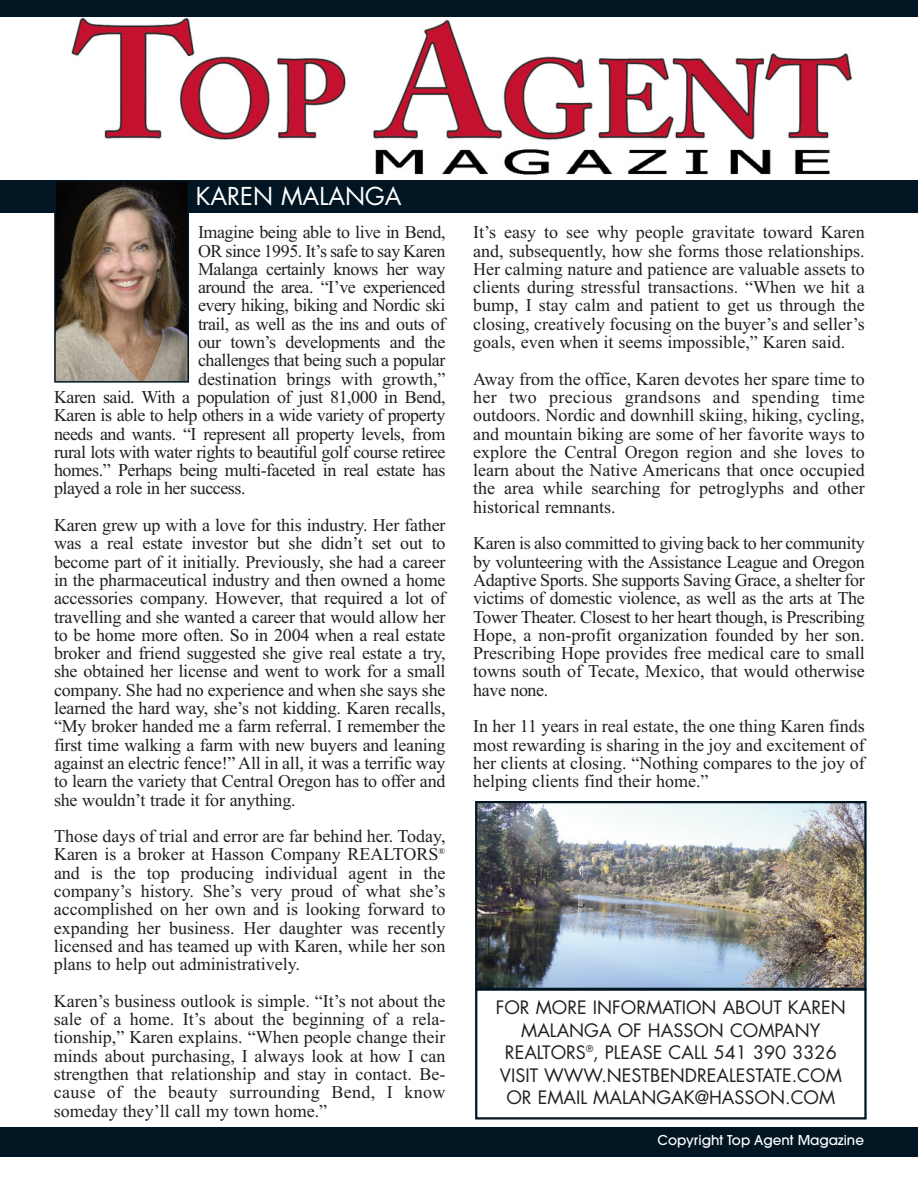
<style>
.page{position:relative;width:918px;height:1188px;background:#fff}
.page>*{position:absolute;margin:0;border:0;box-sizing:border-box;transform-origin:0 0}
.t1{font:24px "Futura";color:#fff}
.t2{font:18px/18.3px "Times";letter-spacing:-.025em;color:#231f20;text-align:justify}
.t3{font:18px/22.5px "Futura";color:#231f20;text-align:center}
.t4{font:18px "Times";color:#231f20}
.t5{font:500 13.5px "Avant Garde";color:#fff}
</style>
<div class="page">
<div style="left:0;top:1127px;width:918px;height:30px;background:#011622"></div>
<img style="left:71px;top:17px;width:781px;height:158px">
<div style="left:0;top:0;width:918px;height:17px;background:#011622"></div>
<div style="left:0;top:180px;width:918px;height:33px;background:#011622"></div>
<img style="left:57px;top:183px;width:129px;height:197px">
<div style="left:54px;top:180px;width:135px;height:203px;border:2px solid #011622"></div>
<div style="left:475px;top:988px;width:392px;height:132px;border:2px solid #011622"></div>
<img style="left:478px;top:804px;width:386px;height:183px">
<div style="left:475px;top:801px;width:392px;height:189px;border:2px solid #011622"></div>
<h1 class="t1" style="left:196px;top:185px;width:207px">KAREN MALANGA</h1>
<p class="t2" style="left:198px;top:223px;width:249px">Imagine being able to live in Bend,</p>
<p class="t2" style="left:198px;top:241px;width:249px">OR since 1995. It’s safe to say Karen</p>
<p class="t2" style="left:198px;top:259px;width:249px">Malanga certainly knows her way</p>
<p class="t2" style="left:198px;top:278px;width:249px">around the area. “I’ve experienced</p>
<p class="t2" style="left:198px;top:296px;width:249px">every hiking, biking and Nordic ski</p>
<p class="t2" style="left:198px;top:314px;width:249px">trail, as well as the ins and outs of</p>
<p class="t2" style="left:198px;top:333px;width:249px">our town’s developments and the</p>
<p class="t2" style="left:198px;top:351px;width:249px">challenges that being such a popular</p>
<p class="t4" style="left:198px;top:368px;width:249px">destination brings with growth,”</p>
<p class="t2" style="left:54px;top:388px;width:393px">Karen said. With a population of just 81,000 in Bend,</p>
<p class="t2" style="left:54px;top:406px;width:393px">Karen is able to help others in a wide variety of property</p>
<p class="t2" style="left:54px;top:424px;width:393px">needs and wants. “I represent all property levels, from</p>
<p class="t2" style="left:54px;top:442px;width:393px">rural lots with water rights to beautiful golf course retiree</p>
<p class="t2" style="left:54px;top:461px;width:393px">homes.” Perhaps being multi-faceted in real estate has</p>
<p class="t2" style="left:54px;top:479px;width:193px">played a role in her success.</p>
<p class="t2" style="left:54px;top:516px;width:393px">Karen grew up with a love for this industry. Her father was a real estate investor but she didn’t set out to become part of it initially. Previously, she had a career in the pharmaceutical industry and then owned a home accessories company. However, that required a lot of travelling and she wanted a career that would allow her to be home more often. So in 2004 when a real estate broker and friend suggested she give real estate a try, she obtained her license and went to work for a small company. She had no experience and when she says she learned the hard way, she’s not kidding. Karen recalls, “My broker handed me a farm referral. I remember the first time walking a farm with new buyers and leaning against an electric fence!” All in all, it was a terrific way to learn the variety that Central Oregon has to offer and she wouldn’t trade it for anything.</p>
<p class="t2" style="left:54px;top:827px;width:393px">Those days of trial and error are far behind her. Today, Karen is a broker at Hasson Company REALTORS<sup>® </sup>and is the top producing individual agent in the company’s history. She’s very proud of what she’s accomplished on her own and is looking forward to expanding her business. Her daughter was recently licensed and has teamed up with Karen, while her son plans to help out administratively.</p>
<p class="t2" style="left:54px;top:991px;width:393px">Karen’s business outlook is simple. “It’s not about the sale of a home. It’s about the beginning of a rela&shy;tionship,” Karen explains. “When people change their minds about purchasing, I always look at how I can strengthen that relationship and stay in contact. Be&shy;cause of the beauty surrounding Bend, I know someday they’ll call my town home.”</p>
<p class="t2" style="left:473px;top:223px;width:393px">It’s easy to see why people gravitate toward Karen and, subsequently, how she forms those relationships.<br>Her calming nature and patience are valuable assets to clients during stressful transactions. “When we hit a bump, I stay calm and patient to get us through the closing, creatively focusing on the buyer’s and seller’s goals, even when it seems impossible,” Karen said.</p>
<p class="t2" style="left:473px;top:369px;width:393px">Away from the office, Karen devotes her spare time to her two precious grandsons and spending time outdoors. Nordic and downhill skiing, hiking, cycling, and mountain biking are some of her favorite ways to explore the Central Oregon region and she loves to learn about the Native Americans that once occupied the area while searching for petroglyphs and other historical remnants.</p>
<p class="t2" style="left:473px;top:534px;width:393px">Karen is also committed to giving back to her community by volunteering with the Assistance League and Oregon Adaptive Sports. She supports Saving Grace, a shelter for victims of domestic violence, as well as the arts at The Tower Theater. Closest to her heart though, is Prescribing Hope, a non-profit organization founded by her son.<br>Prescribing Hope provides free medical care to small towns south of Tecate, Mexico, that would otherwise have none.</p>
<p class="t2" style="left:473px;top:717px;width:393px">In her 11 years in real estate, the one thing Karen finds most rewarding is sharing in the joy and excitement of her clients at closing. “Nothing compares to the joy of helping clients find their home.”</p>
<p class="t3" style="left:496px;top:998px;width:352px">FOR MORE INFORMATION ABOUT KAREN<br>MALANGA OF HASSON COMPANY<br>REALTORS<sup>®</sup>, PLEASE CALL 541 390 3326<br>VISIT WWW.NESTBENDREALESTATE.COM<br>OR EMAIL MALANGAK@HASSON.COM</p>
<p class="t5" style="left:658px;top:1135px;width:208px">Copyright Top Agent Magazine</p>
</div>
